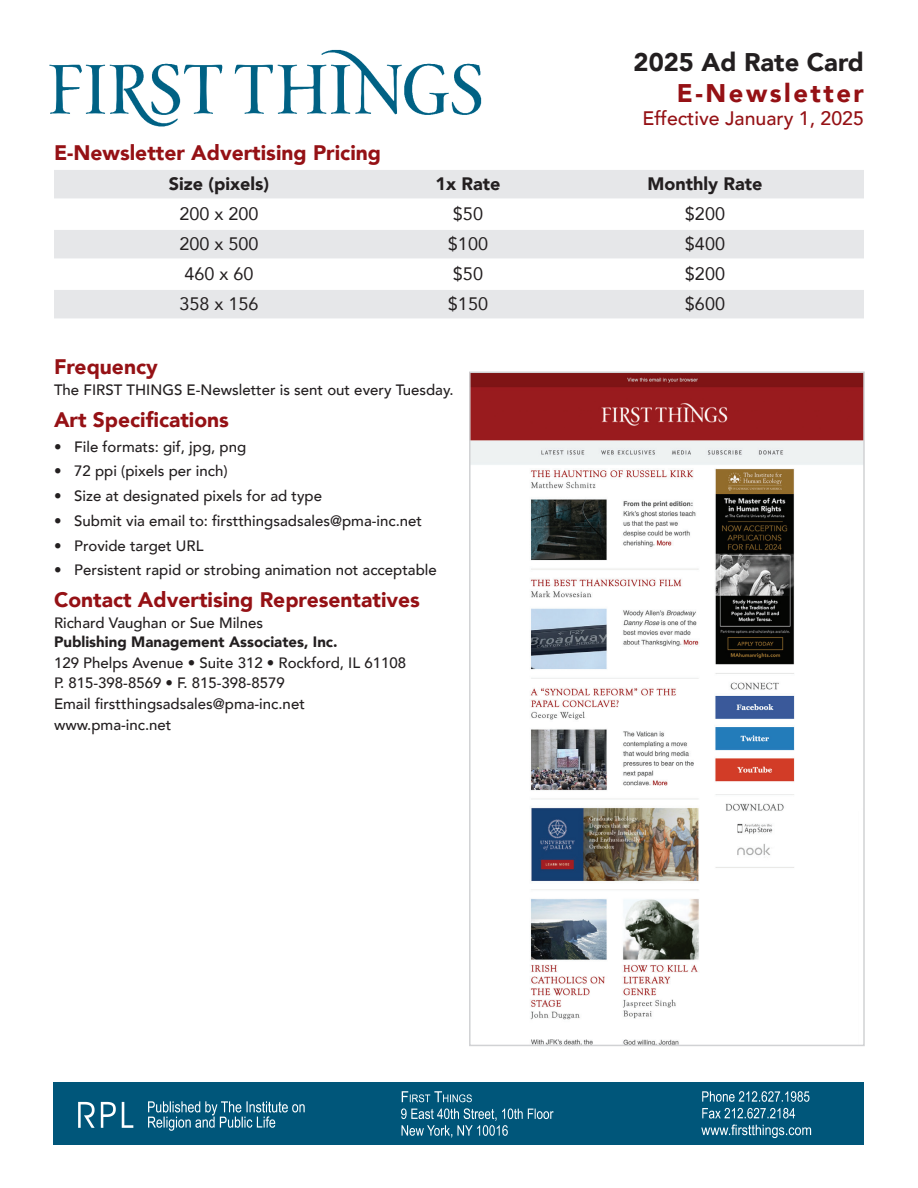
<style>
.page{position:relative;width:918px;height:1188px;background:#fff}
.page>*{position:absolute;margin:0;border:0;box-sizing:border-box;transform-origin:0 0}
.t1{font:900 25.5px "Avenir";color:#231f20}
.t2{font:900 25.5px "Avenir";letter-spacing:.1em;color:#951115}
.t3{font:900 21px "Avenir";color:#951115}
.t4{font:500 19.5px "Avenir";color:#951115}
.t5{font:18px "Avenir";color:#231f20}
.t6{font:900 18px "Avenir";color:#231f20}
.t7{font:500 15px/20.9px "Avenir";color:#231f20}
.t8{font:900 15px "Avenir";color:#231f20}
</style>
<div class="page">
<img style="left:54px;top:1082px;width:810px;height:62px">
<img style="left:49px;top:49px;width:433px;height:78px">
<div style="left:54px;top:170px;width:810px;height:28px;background:#e6e7e9"></div>
<div style="left:54px;top:230px;width:810px;height:28px;background:#e6e7e9"></div>
<div style="left:54px;top:290px;width:810px;height:28px;background:#e6e7e9"></div>
<img style="left:472px;top:375px;width:390px;height:668px">
<div style="left:469px;top:372px;width:396px;height:674px;border:2px solid #d1d2d4"></div>
<h1 class="t1" style="left:634px;top:41px;width:232px">2025 Ad Rate Card</h1>
<h1 class="t2" style="left:677px;top:71px;width:189px">E-Newsletter</h1>
<h3 class="t4" style="left:643px;top:102px;width:223px">Effective January 1, 2025</h3>
<h2 class="t3" style="left:54px;top:135px;width:329px">E-Newsletter Advertising Pricing</h2>
<p class="t6" style="left:169px;top:169px;width:102px">Size (pixels)</p>
<p class="t6" style="left:436px;top:169px;width:66px">1x Rate</p>
<p class="t6" style="left:648px;top:169px;width:116px">Monthly Rate</p>
<p class="t5" style="left:179px;top:200px;width:81px">200 x 200</p>
<p class="t5" style="left:453px;top:200px;width:32px">$50</p>
<p class="t5" style="left:685px;top:200px;width:42px">$200</p>
<p class="t5" style="left:179px;top:230px;width:81px">200 x 500</p>
<p class="t5" style="left:448px;top:230px;width:42px">$100</p>
<p class="t5" style="left:685px;top:230px;width:42px">$400</p>
<p class="t5" style="left:184px;top:260px;width:71px">460 x 60</p>
<p class="t5" style="left:453px;top:260px;width:32px">$50</p>
<p class="t5" style="left:685px;top:260px;width:42px">$200</p>
<p class="t5" style="left:179px;top:290px;width:81px">358 x 156</p>
<p class="t5" style="left:448px;top:290px;width:42px">$150</p>
<p class="t5" style="left:685px;top:290px;width:42px">$600</p>
<h2 class="t3" style="left:54px;top:349px;width:105px">Frequency</h2>
<p class="t7" style="left:54px;top:379px;width:401px">The FIRST THINGS E-Newsletter is sent out every Tuesday.</p>
<h2 class="t3" style="left:54px;top:402px;width:177px">Art Specifications</h2>
<p class="t7" style="left:54px;top:435px;width:194px">• File formats: gif, jpg, png</p>
<p class="t7" style="left:54px;top:460px;width:175px">• 72 ppi (pixels per inch)</p>
<p class="t7" style="left:54px;top:485px;width:270px">• Size at designated pixels for ad type</p>
<p class="t7" style="left:54px;top:509px;width:370px">• Submit via email to: firstthingsadsales@pma-inc.net</p>
<p class="t7" style="left:54px;top:534px;width:151px">• Provide target URL</p>
<p class="t7" style="left:54px;top:559px;width:384px">• Persistent rapid or strobing animation not acceptable</p>
<h2 class="t3" style="left:54px;top:582px;width:367px">Contact Advertising Representatives</h2>
<p class="t7" style="left:54px;top:612px;width:211px">Richard Vaughan or Sue Milnes</p>
<p class="t8" style="left:54px;top:629px;width:285px">Publishing Management Associates, Inc.</p>
<p class="t7" style="left:54px;top:651px;width:354px">129 Phelps Avenue • Suite 312 • Rockford, IL 61108<br>P. 815-398-8569 • F. 815-398-8579<br>Email firstthingsadsales@pma-inc.net www.pma-inc.net</p>
</div>
